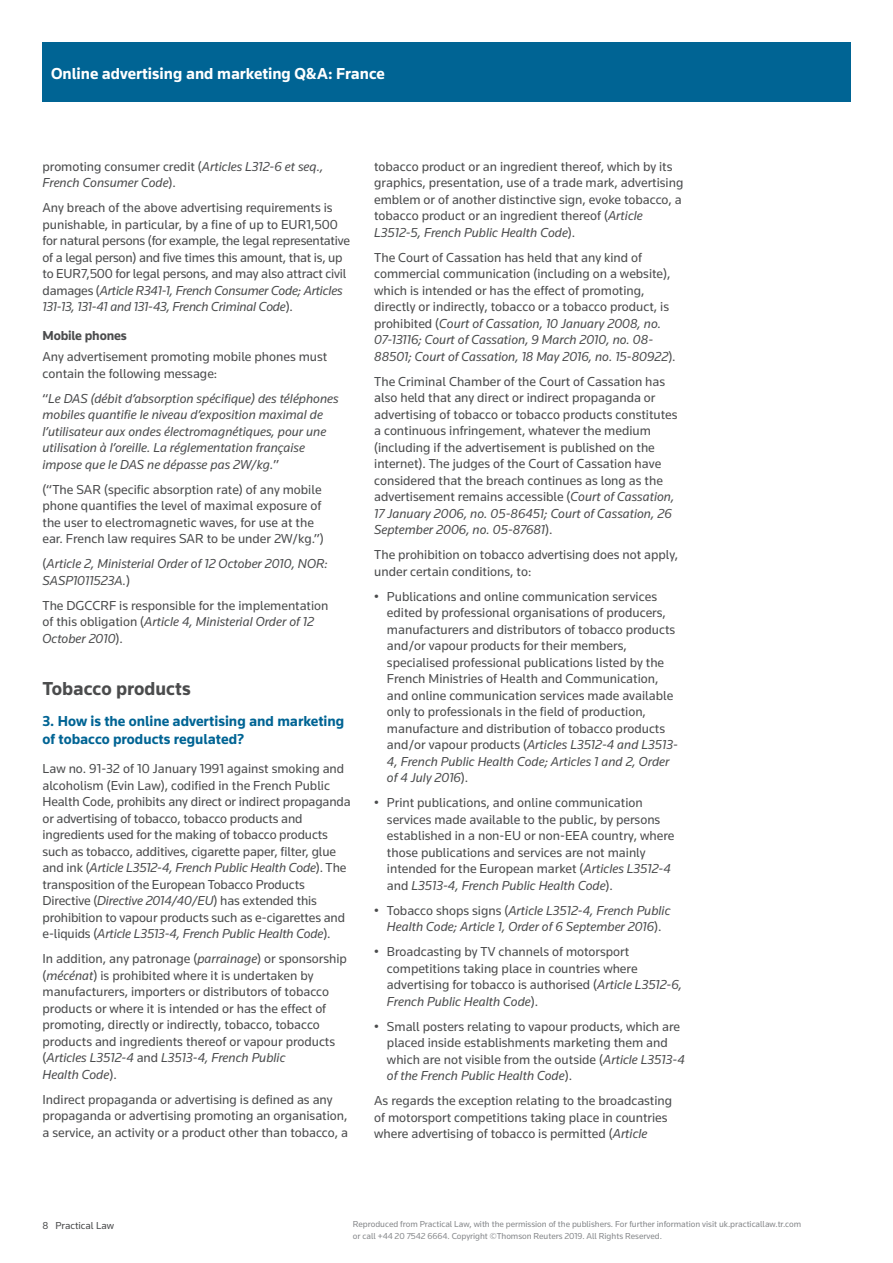
<style>
.page{position:relative;width:893px;height:1263px;background:#fff}
.page>*{position:absolute;margin:0;border:0;box-sizing:border-box;transform-origin:0 0}
.t1{font:700 19.5px "Knowledge";color:#4b4c4d}
.t2{font:700 16.5px "Knowledge";color:#fff}
.t3{font:700 15px/18px "Knowledge";color:#006494}
.t4{font:13.5px/16.5px "Knowledge";color:#4b4c4d}
.t5{font:italic 13.5px/16.5px "Knowledge";color:#4b4c4d}
.t6{font:700 13.5px "Knowledge";letter-spacing:-.01em;color:#4b4c4d}
.t7{font:10.5px "Knowledge";color:#4b4c4d}
.t8{font:9px/12px "Knowledge";letter-spacing:-.005em;color:#86888b}
.s1{font-style:normal}
.s2{font-style:italic}
</style>
<div class="page">
<div style="left:43px;top:43px;width:808px;height:59px;background:#006494"></div>
<p class="t2" style="left:51px;top:63px;width:335px">Online advertising and marketing Q&amp;A: France</p>
<p class="t5" style="left:43px;top:158px;width:282px"><span class="s1">promoting consumer credit (</span>Articles L312-6 et seq.,<br>French Consumer Code<span class="s1">).</span></p>
<p class="t4" style="left:43px;top:199px;width:309px">Any breach of the above advertising requirements is punishable, in particular, by a fine of up to EUR1,500 for natural persons (for example, the legal representative of a legal person) and five times this amount, that is, up to EUR7,500 for legal persons, and may also attract civil damages (<span class="s2">Article R341-1, French Consumer Code; Articles 131-13, 131-41 and 131-43, French Criminal Code</span>).</p>
<p class="t6" style="left:43px;top:328px;width:86px">Mobile phones</p>
<p class="t4" style="left:43px;top:348px;width:286px">Any advertisement promoting mobile phones must contain the following message:</p>
<p class="t5" style="left:43px;top:390px;width:298px"><span class="s1">“</span>Le DAS (débit d’absorption spécifique) des téléphones mobiles quantifie le niveau d’exposition maximal de l’utilisateur aux ondes électromagnétiques, pour une utilisation à l’oreille. La réglementation française impose que le DAS ne dépasse pas 2W/kg.<span class="s1">”</span></p>
<p class="t4" style="left:43px;top:481px;width:283px">(“The SAR (specific absorption rate) of any mobile phone quantifies the level of maximal exposure of the user to electromagnetic waves, for use at the ear. French law requires SAR to be under 2W/kg.”)</p>
<p class="t5" style="left:43px;top:555px;width:287px"><span class="s1">(</span>Article 2, Ministerial Order of 12 October 2010, NOR:<br>SASP1011523A.<span class="s1">)</span></p>
<p class="t4" style="left:43px;top:597px;width:287px">The DGCCRF is responsible for the implementation of this obligation (<span class="s2">Article 4, Ministerial Order of 12<br>October 2010</span>).</p>
<h1 class="t1" style="left:43px;top:676px;width:150px">Tobacco products</h1>
<p class="t3" style="left:43px;top:711px;width:303px">3. How is the online advertising and marketing of tobacco products regulated?</p>
<p class="t4" style="left:43px;top:760px;width:310px">Law no. 91-32 of 10 January 1991 against smoking and alcoholism (Evin Law), codified in the French Public Health Code, prohibits any direct or indirect propaganda or advertising of tobacco, tobacco products and ingredients used for the making of tobacco products such as tobacco, additives, cigarette paper, filter, glue and ink (<span class="s2">Article L3512-4, French Public Health Code</span>). The transposition of the European Tobacco Products Directive (<span class="s2">Directive 2014/40/EU</span>) has extended this prohibition to vapour products such as e-cigarettes and e-liquids (<span class="s2">Article L3513-4, French Public Health Code</span>).</p>
<p class="t4" style="left:43px;top:950px;width:306px">In addition, any patronage (<span class="s2">parrainage</span>) or sponsorship (<span class="s2">mécénat</span>) is prohibited where it is undertaken by manufacturers, importers or distributors of tobacco products or where it is intended or has the effect of promoting, directly or indirectly, tobacco, tobacco products and ingredients thereof or vapour products (<span class="s2">Articles L3512-4</span> and <span class="s2">L3513-4, French Public<br>Health Code</span>).</p>
<p class="t4" style="left:43px;top:1090px;width:307px">Indirect propaganda or advertising is defined as any propaganda or advertising promoting an organisation, a service, an activity or a product other than tobacco, a</p>
<p class="t4" style="left:374px;top:158px;width:311px">tobacco product or an ingredient thereof, which by its graphics, presentation, use of a trade mark, advertising emblem or of another distinctive sign, evoke tobacco, a tobacco product or an ingredient thereof (<span class="s2">Article L3512-5, French Public Health Code</span>).</p>
<p class="t4" style="left:374px;top:249px;width:303px">The Court of Cassation has held that any kind of commercial communication (including on a website), which is intended or has the effect of promoting, directly or indirectly, tobacco or a tobacco product, is prohibited (<span class="s2">Court of Cassation, 10 January 2008, no.<br>07-13116; Court of Cassation, 9 March 2010, no. 08- 88501; Court of Cassation, 18 May 2016, no. 15-80922</span>).</p>
<p class="t4" style="left:374px;top:373px;width:305px">The Criminal Chamber of the Court of Cassation has also held that any direct or indirect propaganda or advertising of tobacco or tobacco products constitutes a continuous infringement, whatever the medium (including if the advertisement is published on the internet). The judges of the Court of Cassation have considered that the breach continues as long as the advertisement remains accessible (<span class="s2">Court of Cassation, 17 January 2006, no. 05-86451; Court of Cassation, 26<br>September 2006, no. 05-87681</span>).</p>
<p class="t4" style="left:374px;top:546px;width:306px">The prohibition on tobacco advertising does not apply, under certain conditions, to:</p>
<p class="t4" style="left:387px;top:588px;width:292px;text-indent:-13px">• Publications and online communication services edited by professional organisations of producers, manufacturers and distributors of tobacco products and/or vapour products for their members, specialised professional publications listed by the French Ministries of Health and Communication, and online communication services made available only to professionals in the field of production, manufacture and distribution of tobacco products and/or vapour products (<span class="s2">Articles L3512-4 and L3513- 4, French Public Health Code; Articles 1 and 2, Order of 4 July 2016</span>).</p>
<p class="t4" style="left:387px;top:794px;width:289px;text-indent:-13px">• Print publications, and online communication services made available to the public, by persons established in a non-EU or non-EEA country, where those publications and services are not mainly intended for the European market (<span class="s2">Articles L3512-4 </span>and <span class="s2">L3513-4, French Public Health Code</span>).</p>
<p class="t5" style="left:374px;top:902px;width:298px;text-align:center"><span class="s1">• Tobacco shops signs (</span>Article L3512-4, French Public<br>Health Code; Article 1, Order of 6 September 2016<span class="s1">).</span></p>
<p class="t4" style="left:387px;top:943px;width:297px;text-indent:-13px">• Broadcasting by TV channels of motorsport competitions taking place in countries where advertising for tobacco is authorised (<span class="s2">Article L3512-6, French Public Health Code</span>).</p>
<p class="t4" style="left:387px;top:1017px;width:299px;text-indent:-13px">• Small posters relating to vapour products, which are placed inside establishments marketing them and which are not visible from the outside (<span class="s2">Article L3513-4 of the French Public Health Code</span>).</p>
<p class="t4" style="left:374px;top:1092px;width:300px">As regards the exception relating to the broadcasting of motorsport competitions taking place in countries where advertising of tobacco is permitted (<span class="s2">Article</span></p>
<p class="t7" style="left:43px;top:1218px;width:73px">8 Practical Law</p>
<p class="t8" style="left:353px;top:1218px;width:450px">Reproduced from Practical Law, with the permission of the publishers. For further information visit uk.practicallaw.tr.com or call +44 20 7542 6664. Copyright ©Thomson Reuters 2019. All Rights Reserved.</p>
</div>
